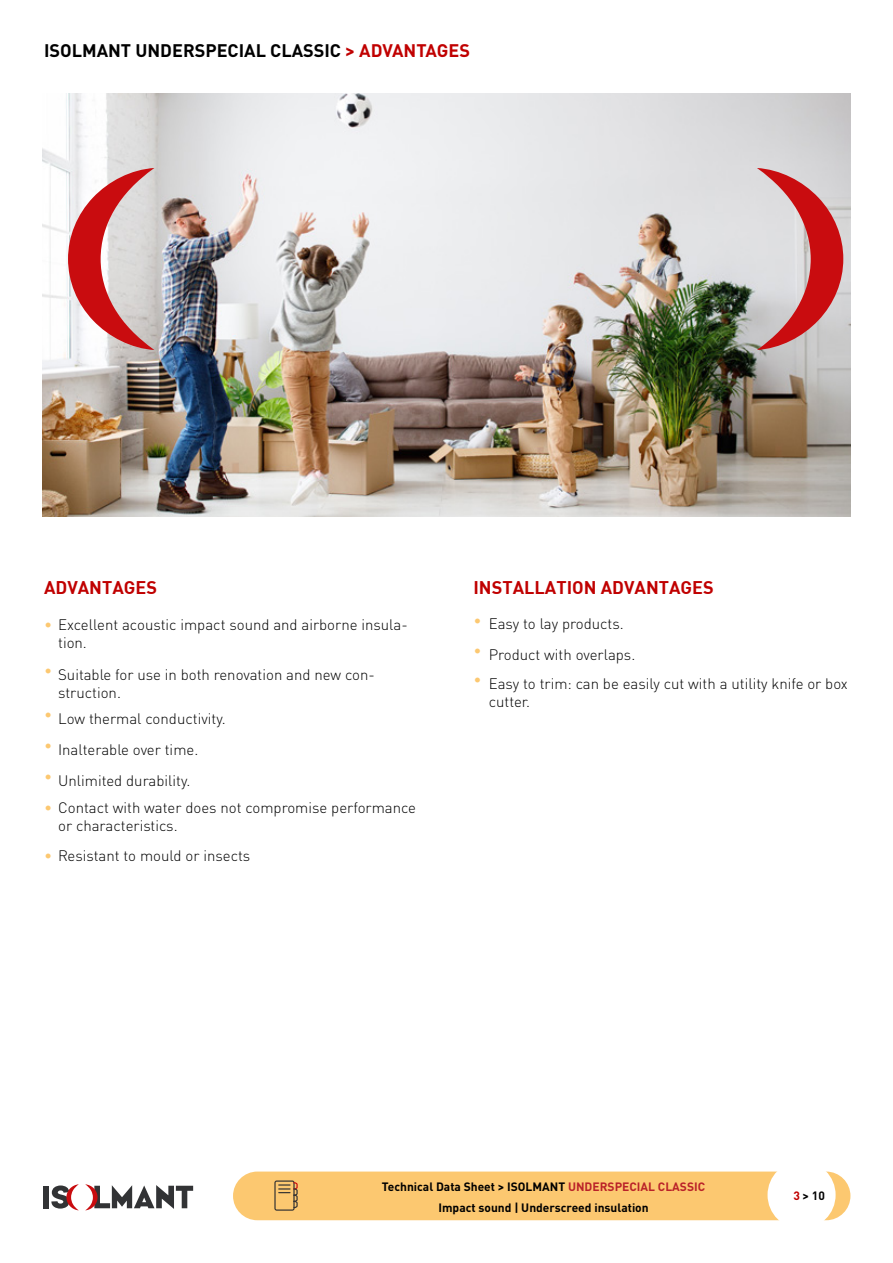
<style>
.page{position:relative;width:893px;height:1263px;background:#fff}
.page>*{position:absolute;margin:0;border:0;box-sizing:border-box;transform-origin:0 0}
.t1{font:700 18px "DIN Pro";color:#000}
.t2{font:18px "DIN Bold";color:#c00000}
.t3{font:300 15px/18px "DIN";color:#000}
.t4{font:300 15px/18px "DIN Pro";color:#000}
.t5{font:700 12px "DIN Pro";color:#000}
.s1{color:#c00000}
.s2{color:#fcc871}
.s3{color:#ba2229}
</style>
<div class="page">
<div style="left:43px;top:1186px;width:6px;height:22px;background:#323335"></div>
<svg style="left:85px;top:1184px;width:108px;height:26px"></svg>
<svg style="left:51px;top:1184px;width:28px;height:26px"></svg>
<img style="left:43px;top:94px;width:807px;height:423px">
<svg style="left:68px;top:168px;width:86px;height:182px;background:#d89898"></svg>
<svg style="left:757px;top:168px;width:86px;height:182px;background:#d19193"></svg>
<div style="left:233px;top:1171px;width:617px;height:49px;background:#fcc870;border-radius:24px"></div>
<svg style="left:274px;top:1180px;width:24px;height:31px"></svg>
<div style="left:767px;top:1161px;width:69px;height:68px;background:#fff;border-radius:50%"></div>
<p class="t1" style="left:44px;top:35px;width:427px">ISOLMANT UNDERSPECIAL CLASSIC <span class="s1">&gt; ADVANTAGES</span></p>
<p class="t2" style="left:44px;top:575px;width:115px">ADVANTAGES</p>
<p class="t2" style="left:473px;top:575px;width:242px">INSTALLATION ADVANTAGES</p>
<p class="t4" style="left:58px;top:614px;width:351px;text-indent:-14px"><span class="s2">•</span> Excellent acoustic impact sound and airborne insula&shy;tion.</p>
<p class="t3" style="left:58px;top:665px;width:318px;text-indent:-14px"><sup>•</sup> Suitable for use in both renovation and new con&shy;struction.</p>
<p class="t3" style="left:44px;top:710px;width:183px"><sup>•</sup> Low thermal conductivity.</p>
<p class="t3" style="left:44px;top:741px;width:156px"><sup>•</sup> Inalterable over time.</p>
<p class="t3" style="left:44px;top:771px;width:148px"><sup>•</sup> Unlimited durability.</p>
<p class="t4" style="left:58px;top:797px;width:359px;text-indent:-14px"><span class="s2">•</span> Contact with water does not compromise performance or characteristics.</p>
<p class="t4" style="left:44px;top:845px;width:208px"><span class="s2">•</span> Resistant to mould or insects</p>
<p class="t3" style="left:473px;top:615px;width:152px"><sup>•</sup> Easy to lay products.</p>
<p class="t3" style="left:473px;top:645px;width:163px"><sup>•</sup> Product with overlaps.</p>
<p class="t3" style="left:489px;top:675px;width:361px;text-indent:-15px"><sup>•</sup> Easy to trim: can be easily cut with a utility knife or box cutter.</p>
<p class="t5" style="left:382px;top:1176px;width:325px">Technical Data Sheet &gt; ISOLMANT <span class="s3">UNDERSPECIAL CLASSIC</span></p>
<p class="t5" style="left:438px;top:1197px;width:212px">Impact sound | Underscreed insulation</p>
<p class="t5" style="left:793px;top:1185px;width:33px"><span class="s1">3</span> &gt; 10</p>
</div>
